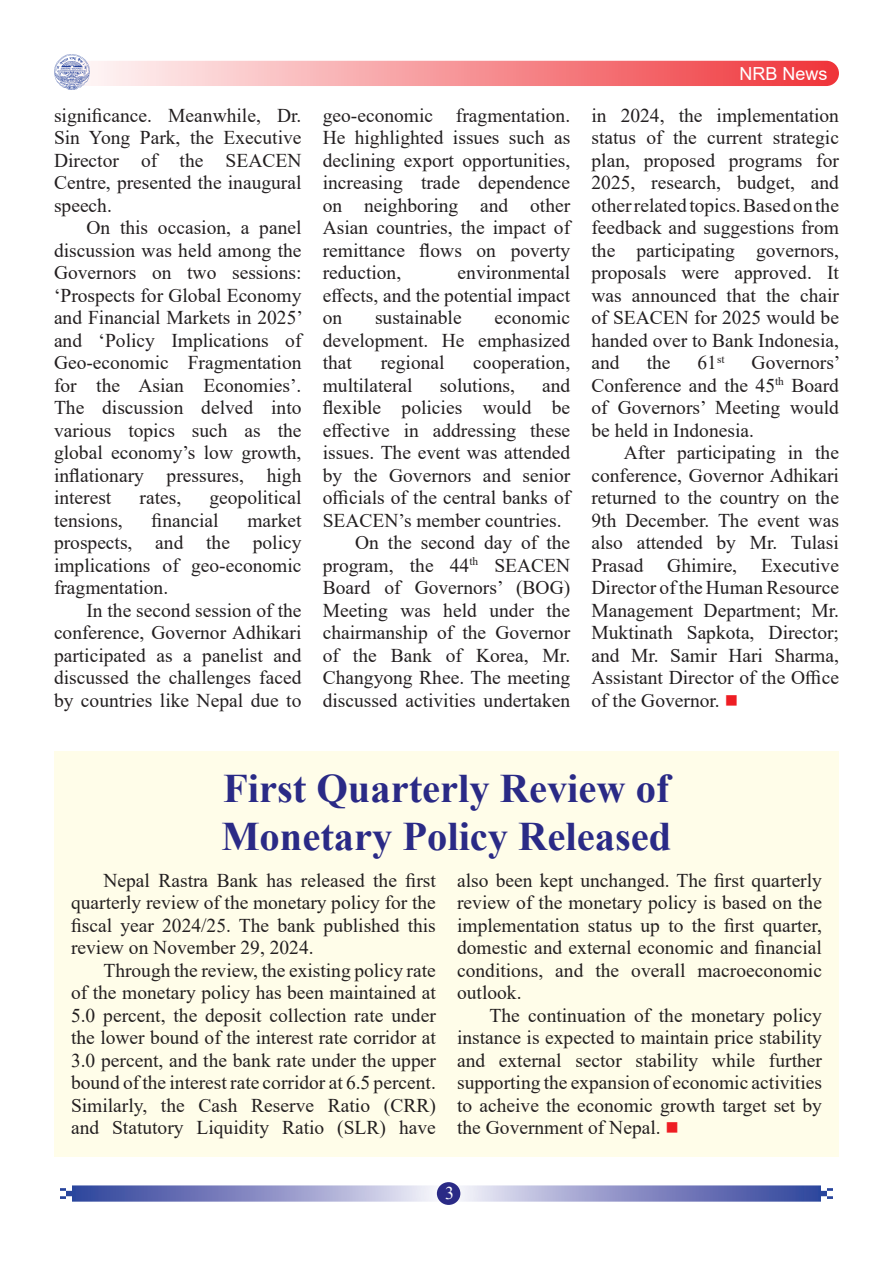
<style>
.page{position:relative;width:893px;height:1263px;background:#fff}
.page>*{position:absolute;margin:0;border:0;box-sizing:border-box;transform-origin:0 0}
.Heading{font:700 40.5px/48px "Times New Roman";color:#2a2a86}
.Body_Text{font:19.5px/22.5px "Times New Roman";color:#231f20;text-align:justify}
.t1{font:18px "Arial";color:#fff}
.t2{font:18px "Times New Roman";color:#fff}
.s1{color:#ee1d23}
</style>
<div class="page">
<div style="left:54px;top:61px;width:785px;height:25px;background:linear-gradient(to right,#fefdfd,#ef3338);border-radius:13px"></div>
<svg style="left:60px;top:1185px;width:773px;height:17px;background:#9197c9"></svg>
<div style="left:437px;top:1182px;width:23px;height:23px;background:#2a2a86;border-radius:50%"></div>
<svg style="left:54px;top:54px;width:36px;height:36px"></svg>
<div style="left:54px;top:752px;width:785px;height:405px;background:#fffde9"></div>
<p class="Body_Text" style="left:54px;top:103px;width:249px">significance. Meanwhile, Dr.<br>Sin Yong Park, the Executive Director of the SEACEN Centre, presented the inaugural speech.</p>
<p class="Body_Text" style="left:54px;top:216px;width:250px;text-indent:32px">On this occasion, a panel discussion was held among the Governors on two sessions: ‘Prospects for Global Economy and Financial Markets in 2025’ and ‘Policy Implications of Geo-economic Fragmentation for the Asian Economies’.<br>The discussion delved into various topics such as the global economy’s low growth, inflationary pressures, high interest</p>
<p class="Body_Text" style="left:140px;top:486px;width:43px">rates,</p>
<p class="Body_Text" style="left:209px;top:486px;width:94px">geopolitical</p>
<p class="Body_Text" style="left:54px;top:508px;width:249px;text-indent:193px">market prospects, and the policy implications of geo-economic fragmentation.</p>
<p class="Body_Text" style="left:54px;top:598px;width:249px;text-indent:32px">In the second session of the conference, Governor Adhikari participated as a panelist and discussed the challenges faced by countries like Nepal due to</p>
<p class="Body_Text" style="left:54px;top:508px;width:70px">tensions,</p>
<p class="Body_Text" style="left:151px;top:508px;width:69px">financial</p>
<p class="Body_Text" style="left:323px;top:103px;width:249px">geo-economic fragmentation.<br>He highlighted issues such as declining export opportunities, increasing trade dependence on neighboring and other Asian countries, the impact of remittance flows on poverty reduction,</p>
<p class="Body_Text" style="left:323px;top:261px;width:249px;text-indent:135px">environmental effects, and the potential impact on</p>
<p class="Body_Text" style="left:323px;top:306px;width:249px;text-indent:172px">economic development. He emphasized that</p>
<p class="Body_Text" style="left:375px;top:306px;width:88px">sustainable</p>
<p class="Body_Text" style="left:381px;top:351px;width:65px">regional</p>
<p class="Body_Text" style="left:473px;top:351px;width:98px">cooperation,</p>
<p class="Body_Text" style="left:323px;top:373px;width:91px">multilateral</p>
<p class="Body_Text" style="left:440px;top:373px;width:77px">solutions,</p>
<p class="Body_Text" style="left:323px;top:373px;width:249px;text-indent:219px">and flexible policies would be effective in addressing these issues. The event was attended by the Governors and senior officials of the central banks of SEACEN’s member countries.</p>
<p class="Body_Text" style="left:323px;top:531px;width:249px;text-indent:32px">On the second day of the program, the 44<sup>th</sup> SEACEN Board of Governors’ (BOG)<br>Meeting was held under the chairmanship of the Governor of the Bank of Korea, Mr.<br>Changyong Rhee. The meeting discussed activities undertaken</p>
<p class="t1" style="left:739px;top:62px;width:90px">NRB News</p>
<p class="Body_Text" style="left:591px;top:103px;width:249px">in 2024, the implementation status of the current strategic plan, proposed programs for 2025, research, budget, and other related topics. Based on the feedback and suggestions from the participating governors, proposals were approved. It was announced that the chair of SEACEN for 2025 would be handed over to Bank Indonesia, and</p>
<p class="Body_Text" style="left:647px;top:351px;width:25px">the</p>
<p class="Body_Text" style="left:697px;top:351px;width:29px">61<sup>st</sup></p>
<p class="Body_Text" style="left:591px;top:351px;width:250px;text-indent:160px">Governors’ Conference and the 45<sup>th</sup> Board of Governors’ Meeting would be held in Indonesia.</p>
<p class="Body_Text" style="left:591px;top:441px;width:249px;text-indent:32px">After participating in the conference, Governor Adhikari returned to the country on the 9th December. The event was also attended by Mr. Tulasi Prasad Ghimire, Executive Director of the Human Resource Management Department; Mr.<br>Muktinath Sapkota, Director; and Mr. Samir Hari Sharma, Assistant Director of the Office of the Governor. <span class="s1">■</span></p>
<p class="Heading" style="left:221px;top:763px;width:451px">First Quarterly Review of<br>Monetary Policy Released</p>
<p class="Body_Text" style="left:71px;top:868px;width:366px;text-indent:32px">Nepal Rastra Bank has released the first quarterly review of the monetary policy for the fiscal year 2024/25. The bank published this review on November 29, 2024.</p>
<p class="Body_Text" style="left:71px;top:958px;width:366px;text-indent:32px">Through the review, the existing policy rate of the monetary policy has been maintained at 5.0 percent, the deposit collection rate under the lower bound of the interest rate corridor at 3.0 percent, and the bank rate under the upper bound of the interest rate corridor at 6.5 percent.<br>Similarly, the Cash Reserve Ratio (CRR) and Statutory Liquidity Ratio (SLR) have</p>
<p class="Body_Text" style="left:457px;top:868px;width:366px">also been kept unchanged. The first quarterly review of the monetary policy is based on the implementation status up to the first quarter, domestic and external economic and financial conditions, and the overall macroeconomic outlook.</p>
<p class="Body_Text" style="left:457px;top:1003px;width:366px;text-indent:32px">The continuation of the monetary policy instance is expected to maintain price stability and external sector stability while further supporting the expansion of economic activities to acheive the economic growth target set by the Government of Nepal. <span class="s1">■</span></p>
<p class="t2" style="left:445px;top:1180px;width:10px">3</p>
</div>
